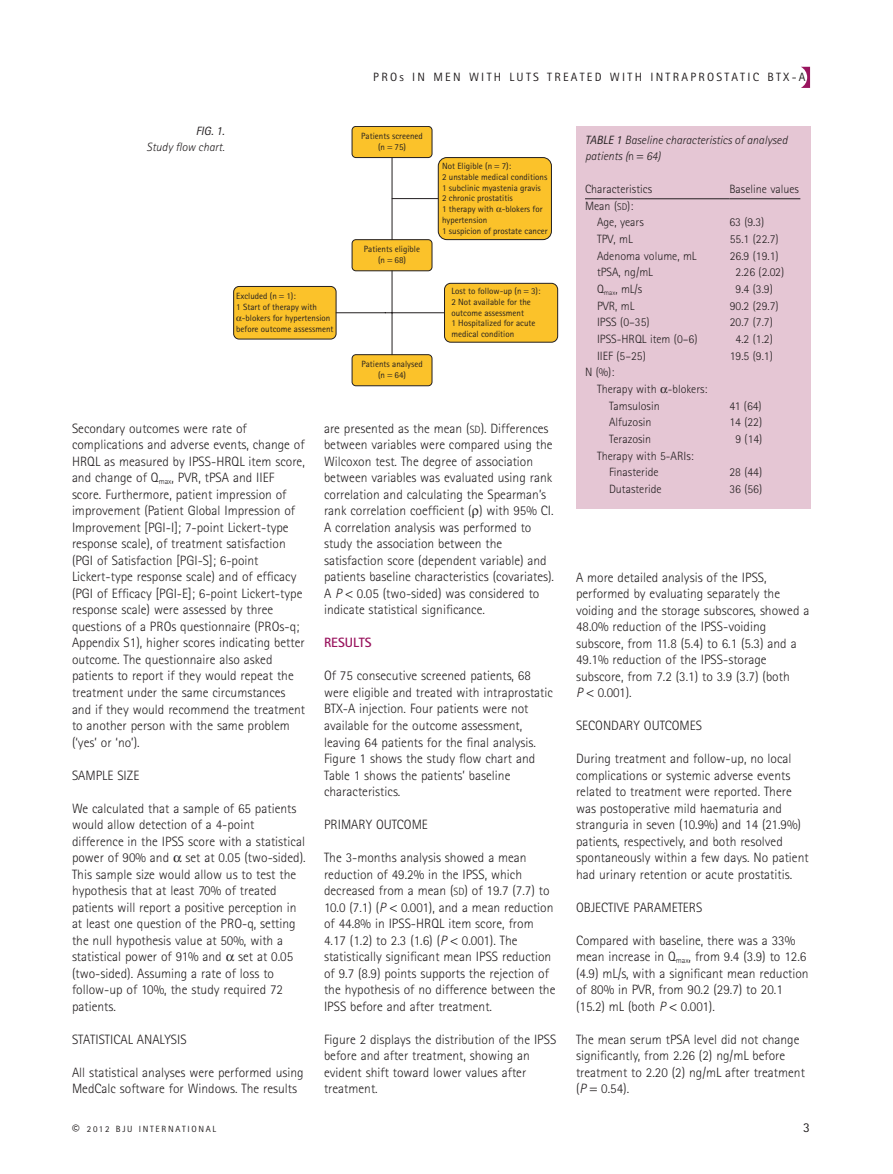
<style>
.page{position:relative;width:893px;height:1174px;background:#fff}
.page>*{position:absolute;margin:0;border:0;box-sizing:border-box;transform-origin:0 0}
.t1{font:300 13.5px/16.5px "Rotis Sans Serif";color:#231f20}
.t2{font:700 13.5px "Rotis Sans Serif";color:#99145e}
.t3{font:13.5px "Rotis Sans Serif";color:#231f20}
.t4{font:300 12px/16.6px "Rotis Sans Serif";color:#231f20}
.t5{font:italic 300 12px/16.5px "Rotis Sans Serif";color:#231f20}
.t6{font:12px "Rotis Sans Serif";letter-spacing:.19em;color:#231f20}
.t7{font:italic 12px "Rotis Sans Serif";color:#231f20}
.t8{font:9px/10.8px "Rotis Sans Serif";color:#231f20;text-align:center}
.t9{font:9px "Rotis Sans Serif";letter-spacing:.19em;color:#231f20}
.s1{font-size:10.5px}
.s2{font-style:italic}
.s3{font-weight:400}
.s4{font-style:normal}
.s5{font-size:9.75px}
.s6{font-size:15px}
</style>
<div class="page">
<svg style="left:801px;top:67px;width:9px;height:21px"></svg>
<div style="left:444px;top:283px;width:114px;height:59px;background:#fbc22a;border-radius:6px"></div>
<div style="left:444px;top:283px;width:114px;height:59px;border:1px solid #231f20;border-radius:6px"></div>
<hr style="left:392px;top:198px;width:46px;height:1px;background:#231f20">
<div style="left:352px;top:126px;width:80px;height:32px;background:#fbc22a;border-radius:4px"></div>
<div style="left:352px;top:126px;width:80px;height:32px;border:1px solid #231f20;border-radius:4px"></div>
<div style="left:438px;top:158px;width:113px;height:82px;background:#fbc22a;border-radius:9px"></div>
<div style="left:438px;top:157px;width:114px;height:83px;border:1px solid #231f20;border-radius:9px"></div>
<div style="left:352px;top:240px;width:80px;height:31px;background:#fbc22a;border-radius:4px"></div>
<div style="left:352px;top:239px;width:80px;height:32px;border:1px solid #231f20;border-radius:4px"></div>
<hr style="left:392px;top:158px;width:1px;height:82px;background:#231f20">
<div style="left:352px;top:355px;width:80px;height:31px;background:#fbc22a;border-radius:4px"></div>
<div style="left:352px;top:354px;width:80px;height:32px;border:1px solid #231f20;border-radius:4px"></div>
<div style="left:234px;top:286px;width:102px;height:53px;background:#fbc22a;border-radius:5px"></div>
<div style="left:233px;top:286px;width:103px;height:53px;border:1px solid #231f20;border-radius:5px"></div>
<hr style="left:392px;top:271px;width:1px;height:84px;background:#231f20">
<hr style="left:385px;top:312px;width:59px;height:1px;background:#231f20">
<hr style="left:336px;top:312px;width:49px;height:1px;background:#231f20">
<div style="left:576px;top:126px;width:234px;height:382px;background:#e5c6d4"></div>
<hr style="left:585px;top:198px;width:144px;height:1px;background:#231f20">
<hr style="left:729px;top:198px;width:71px;height:1px;background:#231f20">
<p class="t6" style="left:373px;top:70px;width:434px">PROs IN MEN WITH LUTS TREATED WITH INTRAPROSTATIC BTX-A</p>
<p class="t7" style="left:196px;top:124px;width:30px">FIG. 1.</p>
<p class="t5" style="left:147px;top:139px;width:79px">Study flow chart.</p>
<p class="t8" style="left:236px;top:291px;width:61px">Excluded (n 1):</p>
<p class="t8" style="left:236px;top:302px;width:82px">1 Start of therapy with</p>
<p class="t8" style="left:242px;top:312px;width:90px">-blokers for hypertension</p>
<p class="t8" style="left:236px;top:323px;width:99px">before outcome assessment</p>
<p class="t8" style="left:361px;top:131px;width:63px">Patients screened (n 75)</p>
<p class="t8" style="left:364px;top:244px;width:58px">Patients eligible (n 68)</p>
<p class="t8" style="left:361px;top:359px;width:63px">Patients analysed (n 64)</p>
<p class="t8" style="left:442px;top:161px;width:107px;text-align:left">Not Eligible (n 7):<br>2 unstable medical conditions<br>1 subclinic myastenia gravis<br>2 chronic prostatitis<br>1 therapy with -blokers for hypertension<br>1 suspicion of prostate cancer</p>
<p class="t8" style="left:451px;top:285px;width:90px;text-align:left">Lost to follow-up (n 3):<br>2 Not available for the outcome assessment<br>1 Hospitalized for acute medical condition</p>
<p class="t1" style="left:72px;top:420px;width:235px">Secondary outcomes were rate of complications and adverse events, change of HRQL as measured by IPSS-HRQL item score, and change of Q<sub>max</sub>, PVR, tPSA and IIEF score. Furthermore, patient impression of improvement (Patient Global Impression of Improvement [PGI-I]; 7-point Lickert-type response scale), of treatment satisfaction (PGI of Satisfaction [PGI-S]; 6-point Lickert-type response scale) and of efficacy (PGI of Efficacy [PGI-E]; 6-point Lickert-type response scale) were assessed by three questions of a PROs questionnaire (PROs-q; Appendix S1), higher scores indicating better outcome. The questionnaire also asked patients to report if they would repeat the treatment under the same circumstances and if they would recommend the treatment to another person with the same problem (‘yes’ or ‘no’).</p>
<p class="t1" style="left:72px;top:766px;width:69px">SAMPLE SIZE</p>
<p class="t1" style="left:72px;top:799px;width:235px">We calculated that a sample of 65 patients would allow detection of a 4-point difference in the IPSS score with a statistical power of 90% and set at 0.05 (two-sided).<br>This sample size would allow us to test the hypothesis that at least 70% of treated patients will report a positive perception in at least one question of the PRO-q, setting the null hypothesis value at 50%, with a statistical power of 91% and set at 0.05 (two-sided). Assuming a rate of loss to follow-up of 10%, the study required 72 patients.</p>
<p class="t1" style="left:72px;top:1030px;width:116px">STATISTICAL ANALYSIS</p>
<p class="t1" style="left:72px;top:1063px;width:233px">All statistical analyses were performed using<br>MedCalc software for Windows. The results</p>
<p class="t1" style="left:324px;top:420px;width:232px">are presented as the mean (<span class="s1">sd</span>). Differences between variables were compared using the Wilcoxon test. The degree of association between variables was evaluated using rank correlation and calculating the Spearman’s rank correlation coefficient ( ) with 95% CI.<br>A correlation analysis was performed to study the association between the satisfaction score (dependent variable) and patients baseline characteristics (covariates).<br>A <span class="s2">P</span> 0.05 (two-sided) was considered to indicate statistical significance.</p>
<p class="t2" style="left:324px;top:634px;width:49px">RESULTS</p>
<p class="t1" style="left:324px;top:667px;width:230px">Of 75 consecutive screened patients, 68 were eligible and treated with intraprostatic BTX-A injection. Four patients were not available for the outcome assessment, leaving 64 patients for the final analysis.<br>Figure 1 shows the study flow chart and Table 1 shows the patients’ baseline characteristics.</p>
<p class="t1" style="left:324px;top:816px;width:105px">PRIMARY OUTCOME</p>
<p class="t1" style="left:324px;top:849px;width:233px">The 3-months analysis showed a mean reduction of 49.2% in the IPSS, which decreased from a mean (<span class="s1">sd</span>) of 19.7 (7.7) to 10.0 (7.1) (<span class="s2">P</span> 0.001), and a mean reduction of 44.8% in IPSS-HRQL item score, from 4.17 (1.2) to 2.3 (1.6) (<span class="s2">P</span> 0.001). The statistically significant mean IPSS reduction of 9.7 (8.9) points supports the rejection of the hypothesis of no difference between the IPSS before and after treatment.</p>
<p class="t1" style="left:324px;top:1030px;width:234px">Figure 2 displays the distribution of the IPSS before and after treatment, showing an evident shift toward lower values after treatment.</p>
<p class="t5" style="left:585px;top:131px;width:204px"><span class="s3">TABLE 1</span> Baseline characteristics of analysed patients (<span class="s4">n</span> 64)</p>
<p class="t4" style="left:585px;top:181px;width:69px">Characteristics</p>
<p class="t4" style="left:729px;top:181px;width:71px">Baseline values</p>
<p class="t4" style="left:597px;top:197px;width:48px;text-indent:-12px">Mean (<span class="s5">sd</span>):<br>Age, years</p>
<p class="t4" style="left:729px;top:214px;width:36px">63 (9.3)</p>
<p class="t4" style="left:597px;top:231px;width:37px">TPV, mL</p>
<p class="t4" style="left:730px;top:231px;width:50px">55.1 (22.7)</p>
<p class="t4" style="left:597px;top:247px;width:101px">Adenoma volume, mL</p>
<p class="t4" style="left:730px;top:247px;width:50px">26.9 (19.1)</p>
<p class="t4" style="left:597px;top:264px;width:57px">tPSA, ng/mL</p>
<p class="t4" style="left:736px;top:264px;width:50px">2.26 (2.02)</p>
<p class="t4" style="left:597px;top:281px;width:47px">Q<sub>max</sub>, mL/s</p>
<p class="t4" style="left:736px;top:281px;width:39px">9.4 (3.9)</p>
<p class="t4" style="left:597px;top:297px;width:39px">PVR, mL</p>
<p class="t4" style="left:730px;top:297px;width:50px">90.2 (29.7)</p>
<p class="t4" style="left:597px;top:314px;width:54px">IPSS (0–35)</p>
<p class="t4" style="left:730px;top:314px;width:44px">20.7 (7.7)</p>
<p class="t4" style="left:597px;top:331px;width:102px">IPSS-HRQL item (0–6)</p>
<p class="t4" style="left:736px;top:331px;width:39px">4.2 (1.2)</p>
<p class="t4" style="left:597px;top:347px;width:50px">IIEF (5–25)</p>
<p class="t4" style="left:730px;top:347px;width:44px">19.5 (9.1)</p>
<p class="t4" style="left:585px;top:364px;width:31px">N (%):</p>
<p class="t4" style="left:597px;top:381px;width:112px">Therapy with -blokers:</p>
<p class="t4" style="left:609px;top:397px;width:52px">Tamsulosin</p>
<p class="t4" style="left:729px;top:397px;width:34px">41 (64)</p>
<p class="t4" style="left:609px;top:414px;width:44px">Alfuzosin</p>
<p class="t4" style="left:729px;top:414px;width:34px">14 (22)</p>
<p class="t4" style="left:609px;top:431px;width:44px">Terazosin</p>
<p class="t4" style="left:735px;top:431px;width:28px">9 (14)</p>
<p class="t4" style="left:609px;top:447px;width:86px;text-indent:-12px">Therapy with 5-ARIs:<br>Finasteride</p>
<p class="t4" style="left:729px;top:464px;width:34px">28 (44)</p>
<p class="t4" style="left:585px;top:480px;width:12px">D</p>
<p class="t4" style="left:616px;top:480px;width:47px">utasteride</p>
<p class="t4" style="left:729px;top:480px;width:34px">36 (56)</p>
<p class="t1" style="left:576px;top:569px;width:235px">A more detailed analysis of the IPSS, performed by evaluating separately the voiding and the storage subscores, showed a 48.0% reduction of the IPSS-voiding subscore, from 11.8 (5.4) to 6.1 (5.3) and a 49.1% reduction of the IPSS-storage subscore, from 7.2 (3.1) to 3.9 (3.7) (both<br><span class="s2">P</span> 0.001).</p>
<p class="t1" style="left:576px;top:717px;width:127px">SECONDARY OUTCOMES</p>
<p class="t1" style="left:576px;top:750px;width:234px">During treatment and follow-up, no local complications or systemic adverse events related to treatment were reported. There was postoperative mild haematuria and stranguria in seven (10.9%) and 14 (21.9%) patients, respectively, and both resolved spontaneously within a few days. No patient had urinary retention or acute prostatitis.</p>
<p class="t1" style="left:576px;top:899px;width:128px">OBJECTIVE PARAMETERS</p>
<p class="t1" style="left:576px;top:932px;width:234px">Compared with baseline, there was a 33% mean increase in Q<sub>max</sub>, from 9.4 (3.9) to 12.6 (4.9) mL/s, with a significant mean reduction of 80% in PVR, from 90.2 (29.7) to 20.1 (15.2) mL (both <span class="s2">P</span> 0.001).</p>
<p class="t1" style="left:576px;top:1031px;width:230px">The mean serum tPSA level did not change significantly, from 2.26 (2) ng/mL before treatment to 2.20 (2) ng/mL after treatment (<span class="s2">P</span> 0.54).</p>
<p class="t9" style="left:72px;top:1123px;width:146px"><span class="s6">©</span> 2012 BJU INTERNATIONAL</p>
<p class="t3" style="left:803px;top:1119px;width:8px">3</p>
</div>
